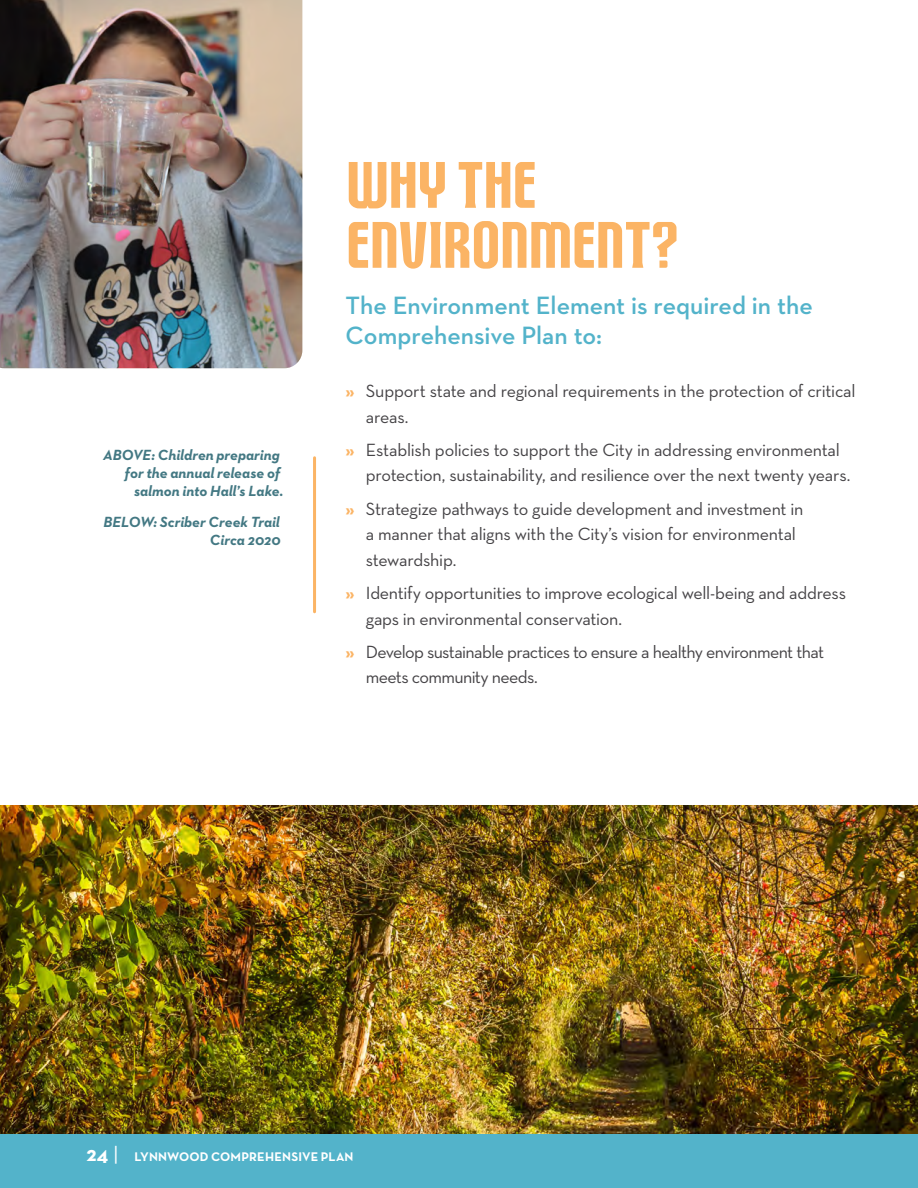
<style>
.page{position:relative;width:918px;height:1188px;background:#fff}
.page>*{position:absolute;margin:0;border:0;box-sizing:border-box;transform-origin:0 0}
.Heading_1{font:63px/60px "FTYSTRATEGYCIDENCV";letter-spacing:-.02em;color:#fbb465}
.Body_Text{font:600 25.5px/30px "Neutraface 2 Text";color:#53b3ca}
.t1{font:18px/25.5px "Neutra Text";letter-spacing:-.015em;color:#454346}
.t2{font:18px/25.5px "Neutra Text";letter-spacing:-.035em;color:#454346}
.Body_Text-2{font:italic 700 15px/18px "Neutraface 2 Text";color:#437883;text-align:right}
.t3{font:700 12.75px "Neutra Text";letter-spacing:.01em;color:#fff}
.s1{font-weight:700;color:#fbb465}
.s2{font-size:21px}
.s3{font-weight:400;font-size:21px}
</style>
<div class="page">
<div style="left:0;top:1134px;width:918px;height:54px;background:#53b3ca"></div>
<img style="left:0;top:806px;width:918px;height:328px">
<img style="left:0;top:0;width:302px;height:368px">
<hr style="left:313px;top:458px;width:3px;height:154px;background:#fbb465">
<p class="Heading_1" style="left:346px;top:152px;width:335px">WHY THE<br>ENVIRONMENT?</p>
<p class="Body_Text-2" style="left:103px;top:446px;width:182px">ABOVE: Children preparing for the annual release of salmon into Hall’s Lake.</p>
<p class="Body_Text-2" style="left:103px;top:513px;width:179px">BELOW: Scriber Creek Trail<br>Circa 2020</p>
<p class="Body_Text" style="left:346px;top:290px;width:469px">The Environment Element is required in the<br>Comprehensive Plan to:</p>
<p class="t1" style="left:366px;top:378px;width:491px;text-indent:-20px"><span class="s1">»</span> Support state and regional requirements in the protection of critical areas.</p>
<p class="t1" style="left:366px;top:437px;width:486px;text-indent:-20px"><span class="s1">»</span> Establish policies to support the City in addressing environmental protection, sustainability, and resilience over the next twenty years.</p>
<p class="t1" style="left:366px;top:496px;width:439px;text-indent:-20px"><span class="s1">»</span> Strategize pathways to guide development and investment in a manner that aligns with the City’s vision for environmental stewardship.</p>
<p class="t1" style="left:366px;top:580px;width:482px;text-indent:-20px"><span class="s1">»</span> Identify opportunities to improve ecological well-being and address gaps in environmental conservation.</p>
<p class="t2" style="left:366px;top:639px;width:460px;text-indent:-20px"><span class="s1">»</span> Develop sustainable practices to ensure a healthy environment that meets community needs.</p>
<p class="t3" style="left:86px;top:1149px;width:269px"><span class="s2">24</span> <span class="s3">|</span> LYNNWOOD COMPREHENSIVE PLAN</p>
</div>
